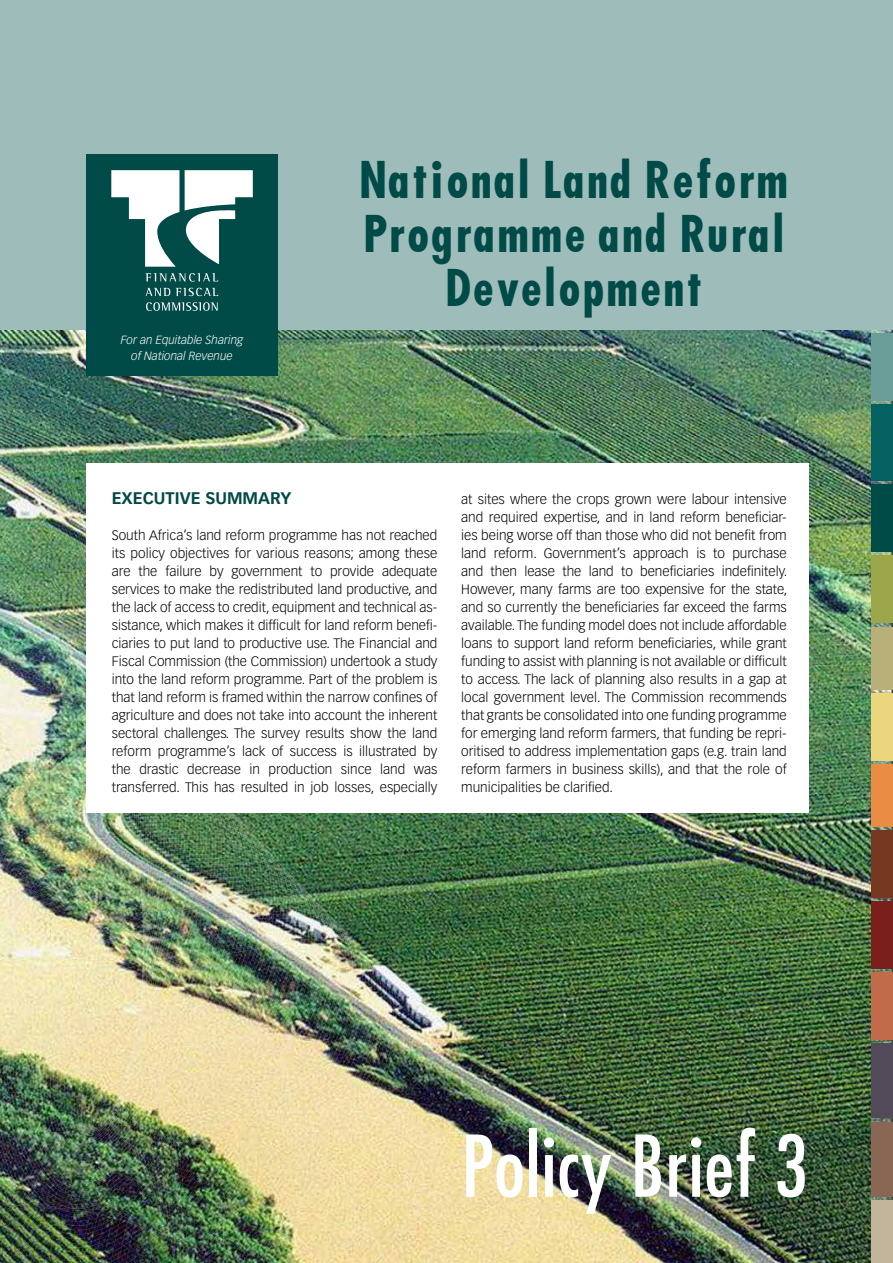
<style>
.page{position:relative;width:893px;height:1263px;background:#fff}
.page>*{position:absolute;margin:0;border:0;box-sizing:border-box;transform-origin:0 0}
.t1{font:condensed 82.5px "Futura";letter-spacing:.01em;color:#fff}
.t2{font:700 49.5px/54px "Futura Cond";letter-spacing:.01em;color:#004a47;text-align:center}
.t3{font:700 16.5px "Vectora LH";color:#004947}
.t4{font:300 13.5px/18px "Vectora LH";color:#000;text-align:justify}
.t5{font:italic 300 11.7px/15.8px "Vectora LH";color:#fff;text-align:center}
</style>
<div class="page">
<img style="left:400px;top:330px;width:472px;height:933px">
<svg style="left:872px;top:330px;width:21px;height:870px"></svg>
<div style="left:872px;top:1200px;width:21px;height:63px;background:#c2b59c"></div>
<div style="left:872px;top:556px;width:21px;height:67px;background:#9ca64a"></div>
<div style="left:872px;top:334px;width:21px;height:67px;background:#6b9e99"></div>
<div style="left:872px;top:973px;width:21px;height:67px;background:#c26b4a"></div>
<div style="left:872px;top:485px;width:21px;height:67px;background:#004a47"></div>
<div style="left:872px;top:693px;width:21px;height:67px;background:#ebd67d"></div>
<div style="left:872px;top:1122px;width:21px;height:74px;background:#8a6654"></div>
<div style="left:872px;top:405px;width:21px;height:76px;background:#056161"></div>
<div style="left:872px;top:1043px;width:21px;height:75px;background:#524a59"></div>
<div style="left:872px;top:627px;width:21px;height:62px;background:#b8b078"></div>
<div style="left:0;top:0;width:893px;height:330px;background:#9ebdba"></div>
<div style="left:872px;top:831px;width:21px;height:67px;background:#753821"></div>
<div style="left:872px;top:764px;width:21px;height:63px;background:#eb8c45"></div>
<div style="left:872px;top:902px;width:21px;height:67px;background:#7a1f1c"></div>
<img style="left:0;top:154px;width:400px;height:1109px">
<div style="left:86px;top:463px;width:723px;height:350px;background:#fff"></div>
<p class="t5" style="left:121px;top:332px;width:124px">For an Equitable Sharing of National Revenue</p>
<h2 class="t2" style="left:359px;top:153px;width:431px">National Land Reform<br>Programme and Rural<br>Development</h2>
<p class="t3" style="left:112px;top:488px;width:181px">EXECUTIVE SUMMARY</p>
<p class="t4" style="left:112px;top:526px;width:327px">South Africa’s land reform programme has not reached its policy objectives for various reasons; among these are the failure by government to provide adequate services to make the redistributed land productive, and the lack of access to credit, equipment and technical as&shy;sistance, which makes it difficult for land reform benefi&shy;ciaries to put land to productive use. The Financial and Fiscal Commission (the Commission) undertook a study into the land reform programme. Part of the problem is that land reform is framed within the narrow confines of agriculture and does not take into account the inherent sectoral challenges. The survey results show the land reform programme’s lack of success is illustrated by the drastic decrease in production since land was transferred. This has resulted in job losses, especially</p>
<p class="t4" style="left:461px;top:490px;width:327px">at sites where the crops grown were labour intensive and required expertise, and in land reform beneficiar&shy;ies being worse off than those who did not benefit from land reform. Government’s approach is to purchase and then lease the land to beneficiaries indefinitely.<br>However, many farms are too expensive for the state, and so currently the beneficiaries far exceed the farms available. The funding model does not include affordable loans to support land reform beneficiaries, while grant funding to assist with planning is not available or difficult to access. The lack of planning also results in a gap at local government level. The Commission recommends that grants be consolidated into one funding programme for emerging land reform farmers, that funding be repri&shy;oritised to address implementation gaps (e.g. train land reform farmers in business skills), and that the role of municipalities be clarified.</p>
<h1 class="t1" style="left:461px;top:1114px;width:348px">Policy Brief 3</h1>
</div>
